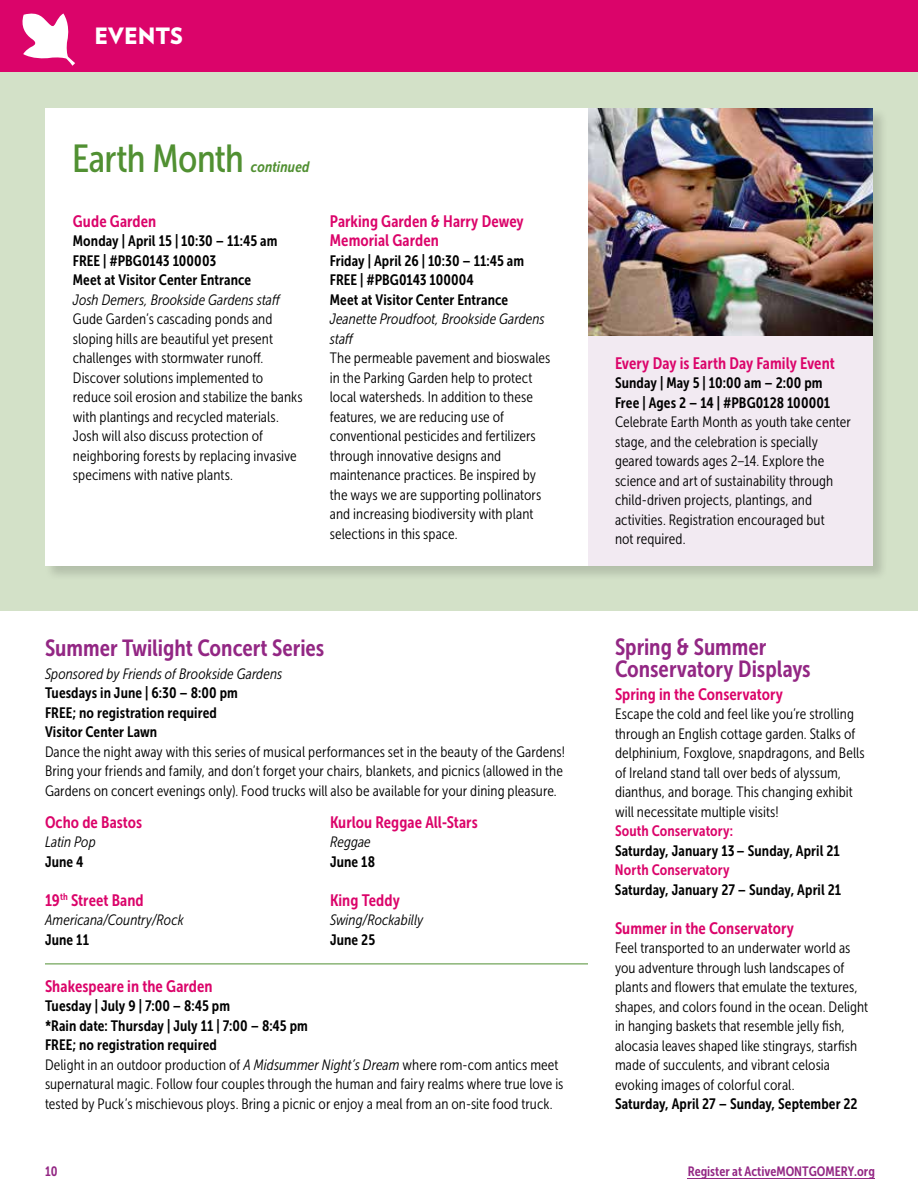
<style>
.page{position:relative;width:918px;height:1188px;background:#fff}
.page>*{position:absolute;margin:0;border:0;box-sizing:border-box;transform-origin:0 0}
.t1{font:39px "Museo Sans Cond 500";letter-spacing:-.015em;color:#519032}
.t2{font:23.25px/22.5px "Museo Sans Cond 700";color:#932784}
.t3{font:900 22.5px "Verlag";color:#fff}
.t4{font:16.5px/19.5px "Museo Sans Cond 700";letter-spacing:.005em;color:#db046a}
.t5{font:15px/19.5px "Museo Sans Cond 300";letter-spacing:.005em;color:#000}
.t6{font:15px/19.5px "Museo Sans Cond 700";letter-spacing:.005em;color:#000}
.t7{font:italic 15px/19.5px "Museo Sans Cond 300";letter-spacing:.005em;color:#000}
.t8{font:15px "Museo Sans Cond 700";letter-spacing:.01em;color:#db046a}
.t9{font:italic 15px "Museo Sans Cond 700";letter-spacing:.005em;color:#519032}
.t10{font:13.5px "Museo Sans Cond 700";color:#932784}
.s1{font-style:italic}
</style>
<div class="page">
<div style="left:0;top:72px;width:918px;height:538px;background:#d3e1c8"></div>
<div style="left:0;top:0;width:918px;height:72px;background:#db046a"></div>
<hr style="left:688px;top:1178px;width:187px;height:1px;background:#932784">
<svg style="left:22px;top:13px;width:53px;height:53px"></svg>
<div style="left:44px;top:107px;width:845px;height:474px;background:#000;opacity:.15"></div>
<div style="left:45px;top:108px;width:828px;height:457px;background:#fff"></div>
<div style="left:588px;top:108px;width:285px;height:457px;background:#f2eaf2"></div>
<img style="left:588px;top:108px;width:285px;height:228px">
<hr style="left:45px;top:964px;width:543px;height:1px;background:#519032">
<h3 class="t3" style="left:94px;top:17px;width:90px">EVENTS</h3>
<h1 class="t1" style="left:72px;top:137px;width:173px">Earth Month</h1>
<p class="t9" style="left:251px;top:158px;width:60px">continued</p>
<p class="t4" style="left:73px;top:211px;width:85px">Gude Garden</p>
<p class="t6" style="left:73px;top:231px;width:206px">Monday | April 15 | 10:30 – 11:45 am<br>FREE | #PBG0143 100003<br>Meet at Visitor Center Entrance</p>
<p class="t7" style="left:73px;top:290px;width:210px">Josh Demers, Brookside Gardens staff</p>
<p class="t5" style="left:73px;top:309px;width:231px">Gude Garden’s cascading ponds and sloping hills are beautiful yet present challenges with stormwater runoff.<br>Discover solutions implemented to reduce soil erosion and stabilize the banks with plantings and recycled materials.<br>Josh will also discuss protection of neighboring forests by replacing invasive specimens with native plants.</p>
<p class="t4" style="left:330px;top:211px;width:195px">Parking Garden &amp; Harry Dewey<br>Memorial Garden</p>
<p class="t6" style="left:330px;top:251px;width:196px">Friday | April 26 | 10:30 – 11:45 am<br>FREE | #PBG0143 100004<br>Meet at Visitor Center Entrance</p>
<p class="t7" style="left:330px;top:309px;width:216px">Jeanette Proudfoot, Brookside Gardens staff</p>
<p class="t5" style="left:330px;top:348px;width:222px">The permeable pavement and bioswales in the Parking Garden help to protect local watersheds. In addition to these features, we are reducing use of conventional pesticides and fertilizers through innovative designs and maintenance practices. Be inspired by the ways we are supporting pollinators and increasing biodiversity with plant selections in this space.</p>
<h2 class="t2" style="left:45px;top:637px;width:281px">Summer Twilight Concert Series</h2>
<p class="t7" style="left:45px;top:664px;width:239px">Sponsored by Friends of Brookside Gardens</p>
<p class="t6" style="left:45px;top:684px;width:195px">Tuesdays in June | 6:30 – 8:00 pm<br>FREE; no registration required<br>Visitor Center Lawn</p>
<p class="t5" style="left:45px;top:742px;width:522px">Dance the night away with this series of musical performances set in the beauty of the Gardens!<br>Bring your friends and family, and don’t forget your chairs, blankets, and picnics (allowed in the<br>Gardens on concert evenings only). Food trucks will also be available for your dining pleasure.</p>
<p class="t4" style="left:45px;top:812px;width:99px">Ocho de Bastos</p>
<p class="t7" style="left:45px;top:833px;width:52px">Latin Pop</p>
<p class="t6" style="left:45px;top:852px;width:40px">June 4</p>
<p class="t4" style="left:45px;top:890px;width:100px">19<sup>th</sup> Street Band</p>
<p class="t7" style="left:45px;top:911px;width:140px">Americana/Country/Rock</p>
<p class="t6" style="left:45px;top:930px;width:46px">June 11</p>
<p class="t4" style="left:330px;top:812px;width:149px">Kurlou Reggae All-Stars</p>
<p class="t7" style="left:330px;top:833px;width:42px">Reggae</p>
<p class="t6" style="left:330px;top:852px;width:47px">June 18</p>
<p class="t4" style="left:330px;top:890px;width:71px">King Teddy</p>
<p class="t7" style="left:330px;top:911px;width:95px">Swing/Rockabilly</p>
<p class="t6" style="left:330px;top:930px;width:47px">June 25</p>
<p class="t4" style="left:45px;top:976px;width:169px">Shakespeare in the Garden</p>
<p class="t6" style="left:45px;top:996px;width:264px">Tuesday | July 9 | 7:00 – 8:45 pm<br>*Rain date: Thursday | July 11 | 7:00 – 8:45 pm<br>FREE; no registration required</p>
<p class="t5" style="left:45px;top:1055px;width:520px">Delight in an outdoor production of <span class="s1">A Midsummer Night’s Dream</span> where rom-com antics meet supernatural magic. Follow four couples through the human and fairy realms where true love is tested by Puck’s mischievous ploys. Bring a picnic or enjoy a meal from an on-site food truck.</p>
<p class="t4" style="left:615px;top:353px;width:221px">Every Day is Earth Day Family Event</p>
<p class="t6" style="left:615px;top:373px;width:217px">Sunday | May 5 | 10:00 am – 2:00 pm<br>Free | Ages 2 – 14 | #PBG0128 100001</p>
<p class="t5" style="left:615px;top:412px;width:237px">Celebrate Earth Month as youth take center stage, and the celebration is specially geared towards ages 2–14. Explore the science and art of sustainability through child-driven projects, plantings, and activities. Registration encouraged but<br>not required.</p>
<h2 class="t2" style="left:615px;top:635px;width:197px">Spring &amp; Summer<br>Conservatory Displays</h2>
<p class="t4" style="left:615px;top:684px;width:170px">Spring in the Conservatory</p>
<p class="t5" style="left:615px;top:704px;width:251px">Escape the cold and feel like you’re strolling through an English cottage garden. Stalks of delphinium, Foxglove, snapdragons, and Bells of Ireland stand tall over beds of alyssum, dianthus, and borage. This changing exhibit will necessitate multiple visits!</p>
<p class="t8" style="left:615px;top:823px;width:120px">South Conservatory:</p>
<p class="t6" style="left:615px;top:841px;width:226px">Saturday, January 13– Sunday, April 21</p>
<p class="t8" style="left:615px;top:862px;width:116px">North Conservatory</p>
<p class="t6" style="left:615px;top:880px;width:228px">Saturday, January 27 – Sunday, April 21</p>
<p class="t4" style="left:615px;top:918px;width:181px">Summer in the Conservatory</p>
<p class="t5" style="left:615px;top:938px;width:255px">Feel transported to an underwater world as you adventure through lush landscapes of plants and flowers that emulate the textures, shapes, and colors found in the ocean. Delight in hanging baskets that resemble jelly fish, alocasia leaves shaped like stingrays, starfish made of succulents, and vibrant celosia evoking images of colorful coral.</p>
<p class="t6" style="left:615px;top:1094px;width:244px">Saturday, April 27 – Sunday, September 22</p>
<p class="t10" style="left:45px;top:1164px;width:14px">10</p>
<p class="t10" style="left:688px;top:1164px;width:189px">Register at ActiveMONTGOMERY.org</p>
</div>
